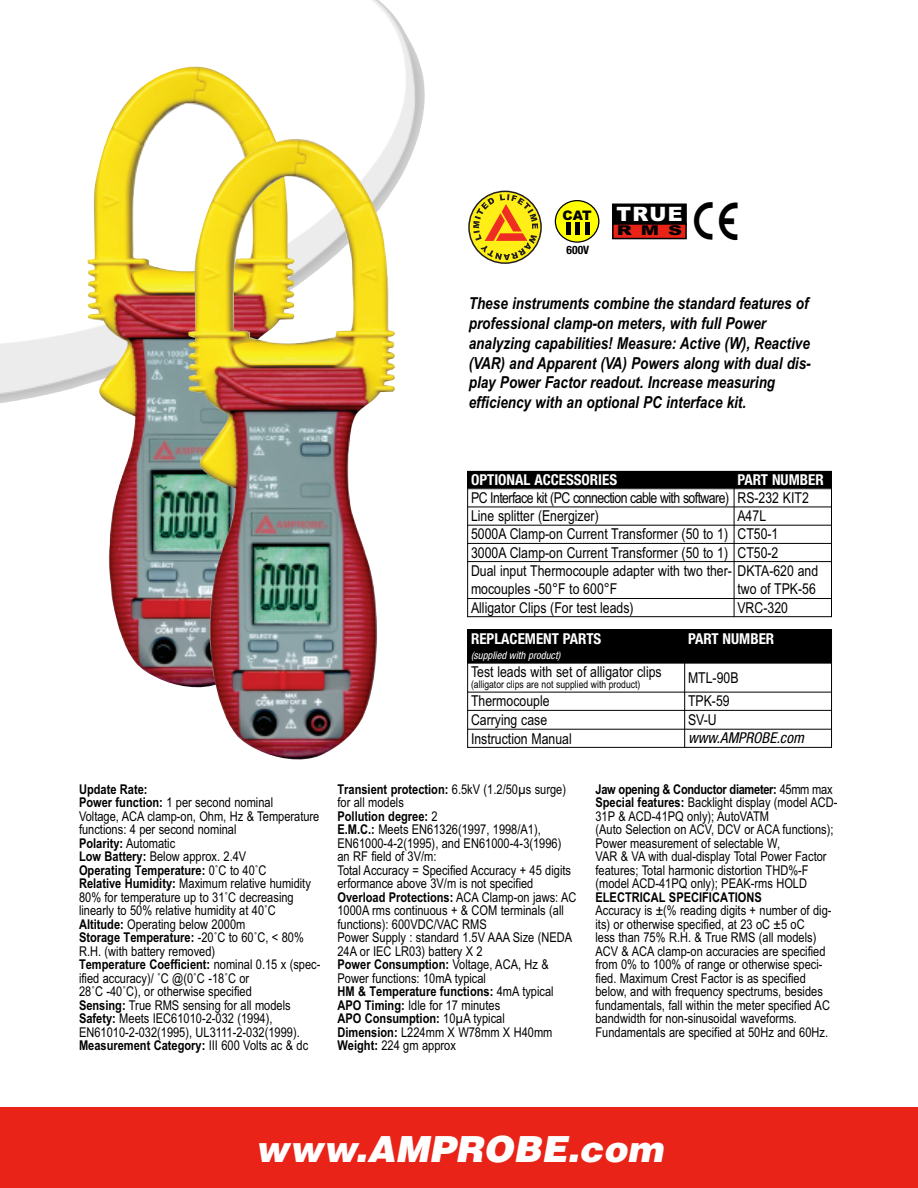
<style>
.page{position:relative;width:918px;height:1188px;background:#fff}
.page>*{position:absolute;margin:0;border:0;box-sizing:border-box;transform-origin:0 0}
.t1{font:italic 900 36px "Helvetica";color:#fff}
.t2{font:900 19.8px "Arial";color:#fff}
.t3{font:italic 700 16.5px/19.8px "Arial Narrow";color:#000}
.t4{font:15px/18.1px "Arial Narrow";color:#000}
.t5{font:15px/18.1px "Arial Narrow";letter-spacing:-.035em;color:#000}
.t6{font:700 condensed 15px "Helvetica Neue";color:#fff}
.t7{font:italic condensed 15px "Helvetica Neue";color:#000}
.t8{font:13.5px/13.5px "Arial Narrow";color:#000}
.t9{font:700 13.5px "Arial Narrow";color:#000}
.t10{font:900 13.5px "Arial";color:#000;scale:1.44 1}
.t11{font:900 13.2px "Arial";color:#000}
.t12{font:700 condensed 11.55px "Helvetica Neue";color:#000}
.t13{font:10.5px "Arial Narrow";color:#000}
.t14{font:italic condensed 10.5px "Helvetica Neue";color:#fff}
.s1{font-weight:700}
</style>
<div class="page">
<img style="left:373px;top:0;width:40px;height:47px">
<div style="left:0;top:1107px;width:918px;height:81px;background:#e92317"></div>
<div style="left:467px;top:471px;width:267px;height:18px;background:#000"></div>
<div style="left:734px;top:471px;width:98px;height:18px;background:#000"></div>
<hr style="left:467px;top:471px;width:1px;height:146px;background:#000">
<hr style="left:734px;top:471px;width:1px;height:146px;background:#000">
<hr style="left:831px;top:471px;width:1px;height:146px;background:#000">
<hr style="left:467px;top:507px;width:365px;height:1px;background:#000">
<hr style="left:467px;top:525px;width:365px;height:1px;background:#000">
<hr style="left:467px;top:543px;width:365px;height:1px;background:#000">
<hr style="left:467px;top:561px;width:365px;height:1px;background:#000">
<hr style="left:467px;top:598px;width:365px;height:1px;background:#000">
<hr style="left:467px;top:616px;width:365px;height:1px;background:#000">
<div style="left:467px;top:630px;width:218px;height:33px;background:#000"></div>
<div style="left:685px;top:630px;width:147px;height:33px;background:#000"></div>
<hr style="left:467px;top:630px;width:1px;height:118px;background:#000">
<hr style="left:684px;top:630px;width:1px;height:118px;background:#000">
<hr style="left:831px;top:630px;width:1px;height:118px;background:#000">
<hr style="left:467px;top:663px;width:365px;height:1px;background:#000">
<hr style="left:467px;top:692px;width:365px;height:1px;background:#000">
<hr style="left:467px;top:710px;width:365px;height:1px;background:#000">
<hr style="left:467px;top:729px;width:365px;height:1px;background:#000">
<hr style="left:467px;top:747px;width:365px;height:1px;background:#000">
<svg style="left:555px;top:200px;width:44px;height:43px"></svg>
<hr style="left:566px;top:222px;width:4px;height:13px;background:#000">
<div style="left:575px;top:222px;width:5px;height:13px;background:#000"></div>
<hr style="left:585px;top:222px;width:4px;height:13px;background:#000">
<div style="left:613px;top:204px;width:73px;height:21px;background:#000"></div>
<div style="left:612px;top:204px;width:75px;height:22px;border:2px solid #000"></div>
<div style="left:613px;top:224px;width:73px;height:15px;background:#e92317"></div>
<div style="left:612px;top:223px;width:75px;height:16px;border:2px solid #000"></div>
<svg style="left:469px;top:191px;width:72px;height:72px"></svg>
<div style="left:468px;top:191px;width:74px;height:73px;border:1px solid #231f20;border-radius:50%"></div>
<svg style="left:473px;top:194px;width:65px;height:66px;background:#dbb52f"></svg>
<img style="left:86px;top:66px;width:187px;height:621px">
<img style="left:187px;top:133px;width:208px;height:627px">
<p class="t11" style="left:563px;top:208px;width:31px">CAT</p>
<p class="t12" style="left:567px;top:245px;width:24px">600V</p>
<h2 class="t2" style="left:616px;top:203px;width:68px">TRUE</h2>
<p class="t10" style="left:617px;top:223px;width:47px">RMS</p>
<p class="t3" style="left:469px;top:294px;width:344px">These instruments combine the standard features of professional clamp-on meters, with full Power analyzing capabilities! Measure: Active (W), Reactive (VAR) and Apparent (VA) Powers along with dual dis&shy;play Power Factor readout. Increase measuring efficiency with an optional PC interface kit.</p>
<p class="t6" style="left:471px;top:475px;width:148px">OPTIONAL ACCESSORIES</p>
<p class="t6" style="left:737px;top:475px;width:88px">PART NUMBER</p>
<p class="t5" style="left:471px;top:489px;width:339px">PC Interface kit (PC connection cable with software) RS-232 KIT2<br>Line splitter (Energizer)</p>
<p class="t4" style="left:471px;top:507px;width:349px;text-indent:266px">A47L<br>5000A Clamp-on Current Transformer (50 to 1) CT50-1<br>3000A Clamp-on Current Transformer (50 to 1) CT50-2<br>Dual input Thermocouple adapter with two ther- DKTA-620 and mocouples -50°F to 600°F</p>
<p class="t4" style="left:737px;top:580px;width:80px">two of TPK-56</p>
<p class="t4" style="left:471px;top:599px;width:164px">Alligator Clips (For test leads)</p>
<p class="t4" style="left:737px;top:599px;width:52px">VRC-320</p>
<p class="t6" style="left:471px;top:633px;width:132px">REPLACEMENT PARTS</p>
<p class="t14" style="left:471px;top:651px;width:91px">(supplied with product)</p>
<p class="t6" style="left:688px;top:633px;width:88px">PART NUMBER</p>
<p class="t4" style="left:471px;top:663px;width:192px">Test leads with set of alligator clips</p>
<p class="t13" style="left:471px;top:678px;width:171px">(alligator clips are not supplied with product)</p>
<p class="t4" style="left:688px;top:669px;width:52px">MTL-90B</p>
<p class="t4" style="left:471px;top:692px;width:80px">Thermocouple</p>
<p class="t4" style="left:688px;top:692px;width:43px">TPK-59</p>
<p class="t4" style="left:471px;top:710px;width:78px">Carrying case</p>
<p class="t4" style="left:688px;top:710px;width:30px">SV-U</p>
<p class="t4" style="left:471px;top:729px;width:102px">Instruction Manual</p>
<p class="t7" style="left:688px;top:733px;width:117px">www.AMPROBE.com</p>
<p class="t8" style="left:79px;top:782px;width:243px"><span class="s1">Update Rate:<br>Power function:</span> 1 per second nominal<br>Voltage, ACA clamp-on, Ohm, Hz &amp; Temperature functions: 4 per second nominal<br><span class="s1">Polarity:</span> Automatic<br><span class="s1">Low Battery:</span> Below approx. 2.4V<br><span class="s1">Operating Temperature:</span> 0˚C to 40˚C<br><span class="s1">Relative Humidity:</span> Maximum relative humidity 80% for temperature up to 31˚C decreasing linearly to 50% relative humidity at 40˚C <span class="s1">Altitude:</span> Operating below 2000m<br><span class="s1">Storage Temperature:</span> -20˚C to 60˚C, &lt; 80% R.H. (with battery removed)<br><span class="s1">Temperature Coefficient:</span> nominal 0.15 x (spec&shy;ified accuracy)/ ˚C @(0˚C -18˚C or<br>28˚C -40˚C), or otherwise specified<br><span class="s1">Sensing:</span> True RMS sensing for all models <span class="s1">Safety:</span> Meets IEC61010-2-032 (1994), EN61010-2-032(1995), UL3111-2-032(1999).<br><span class="s1">Measurement Category:</span> III 600 Volts ac &amp; dc</p>
<p class="t8" style="left:338px;top:782px;width:241px"><span class="s1">Transient protection:</span> 6.5kV (1.2/50µs surge) for all models<br><span class="s1">Pollution degree:</span> 2<br><span class="s1">E.M.C.:</span> Meets EN61326(1997, 1998/A1), EN61000-4-2(1995), and EN61000-4-3(1996) an RF field of 3V/m:<br>Total Accuracy = Specified Accuracy + 45 digits erformance above 3V/m is not specified <span class="s1">Overload Protections:</span> ACA Clamp-on jaws: AC 1000A rms continuous + &amp; COM terminals (all functions): 600VDC/VAC RMS<br>Power Supply : standard 1.5V AAA Size (NEDA 24A or IEC LR03) battery X 2<br><span class="s1">Power Consumption:</span> Voltage, ACA, Hz &amp; Power functions: 10mA typical<br><span class="s1">HM &amp; Temperature functions:</span> 4mA typical <span class="s1">APO Timing:</span> Idle for 17 minutes<br><span class="s1">APO Consumption:</span> 10µA typical<br><span class="s1">Dimension:</span> L224mm X W78mm X H40mm <span class="s1">Weight:</span> 224 gm approx</p>
<p class="t8" style="left:596px;top:782px;width:244px"><span class="s1">Jaw opening &amp; Conductor diameter:</span> 45mm max <span class="s1">Special features:</span> Backlight display (model ACD-31P &amp; ACD-41PQ only); AutoVATM<br>(Auto Selection on ACV, DCV or ACA functions); Power measurement of selectable W,<br>VAR &amp; VA with dual-display Total Power Factor features; Total harmonic distortion THD%-F (model ACD-41PQ only); PEAK-rms HOLD</p>
<p class="t9" style="left:596px;top:889px;width:168px">ELECTRICAL SPECIFICATIONS</p>
<p class="t8" style="left:596px;top:904px;width:238px">Accuracy is ±(% reading digits + number of dig&shy;its) or otherwise specified, at 23 oC ±5 oC<br>less than 75% R.H. &amp; True RMS (all models)<br>ACV &amp; ACA clamp-on accuracies are specified from 0% to 100% of range or otherwise speci&shy;fied. Maximum Crest Factor is as specified below, and with frequency spectrums, besides fundamentals, fall within the meter specified AC bandwidth for non-sinusoidal waveforms.<br>Fundamentals are specified at 50Hz and 60Hz.</p>
<h1 class="t1" style="left:255px;top:1128px;width:409px">www.AMPROBE.com</h1>
</div>
